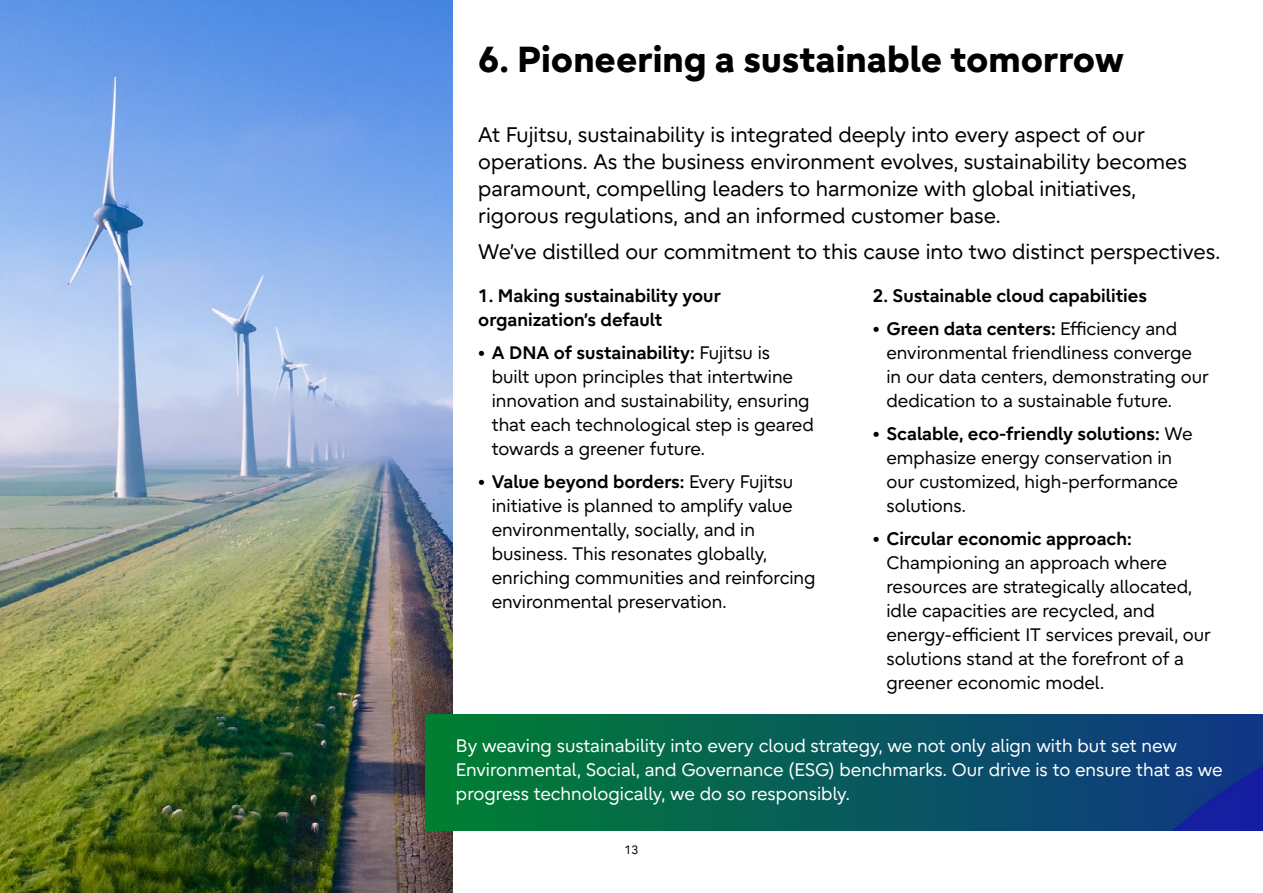
<style>
.page{position:relative;width:1263px;height:893px;background:#fff}
.page>*{position:absolute;margin:0;border:0;box-sizing:border-box;transform-origin:0 0}
.t1{font:800 36px "Fujitsu Infinity Pro";color:#000}
.t2{font:21px/27px "Fujitsu Infinity Pro";color:#000}
.t3{font:18px/24px "Fujitsu Infinity Pro";color:#000}
.t4{font:18px/24px "Fujitsu Infinity Pro";color:#fff}
.t5{font:700 18px/24px "Fujitsu Infinity Pro";color:#000}
.t6{font:12px "Fujitsu Infinity Pro";color:#000}
.s1{font-weight:700}
</style>
<div class="page">
<img style="left:0;top:0;width:453px;height:893px">
<img style="left:426px;top:714px;width:837px;height:116px">
<h1 class="t1" style="left:478px;top:35px;width:647px">6. Pioneering a sustainable tomorrow</h1>
<p class="t2" style="left:478px;top:121px;width:710px">At Fujitsu, sustainability is integrated deeply into every aspect of our operations. As the business environment evolves, sustainability becomes paramount, compelling leaders to harmonize with global initiatives, rigorous regulations, and an informed customer base.</p>
<p class="t2" style="left:478px;top:238px;width:743px">We’ve distilled our commitment to this cause into two distinct perspectives.</p>
<p class="t5" style="left:478px;top:284px;width:244px">1. Making sustainability your organization’s default</p>
<p class="t3" style="left:492px;top:341px;width:323px;text-indent:-14px"><span class="s1">• A DNA of sustainability:</span> Fujitsu is<br>built upon principles that intertwine innovation and sustainability, ensuring that each technological step is geared towards a greener future.</p>
<p class="t3" style="left:492px;top:470px;width:325px;text-indent:-14px"><span class="s1">• Value beyond borders:</span> Every Fujitsu initiative is planned to amplify value environmentally, socially, and in business. This resonates globally, enriching communities and reinforcing environmental preservation.</p>
<p class="t5" style="left:873px;top:284px;width:276px">2. Sustainable cloud capabilities</p>
<p class="t3" style="left:886px;top:317px;width:324px;text-indent:-14px"><span class="s1">• Green data centers:</span> Efficiency and environmental friendliness converge in our data centers, demonstrating our dedication to a sustainable future.</p>
<p class="t3" style="left:886px;top:422px;width:308px;text-indent:-14px"><span class="s1">• Scalable, eco-friendly solutions:</span> We emphasize energy conservation in our customized, high-performance solutions.</p>
<p class="t5" style="left:873px;top:527px;width:260px">• Circular economic approach:</p>
<p class="t3" style="left:886px;top:551px;width:326px">Championing an approach where resources are strategically allocated, idle capacities are recycled, and energy-efficient IT services prevail, our solutions stand at the forefront of a greener economic model.</p>
<p class="t4" style="left:456px;top:733px;width:768px">By weaving sustainability into every cloud strategy, we not only align with but set new<br>Environmental, Social, and Governance (ESG) benchmarks. Our drive is to ensure that as we progress technologically, we do so responsibly.</p>
<p class="t6" style="left:624px;top:842px;width:16px">13</p>
</div>
